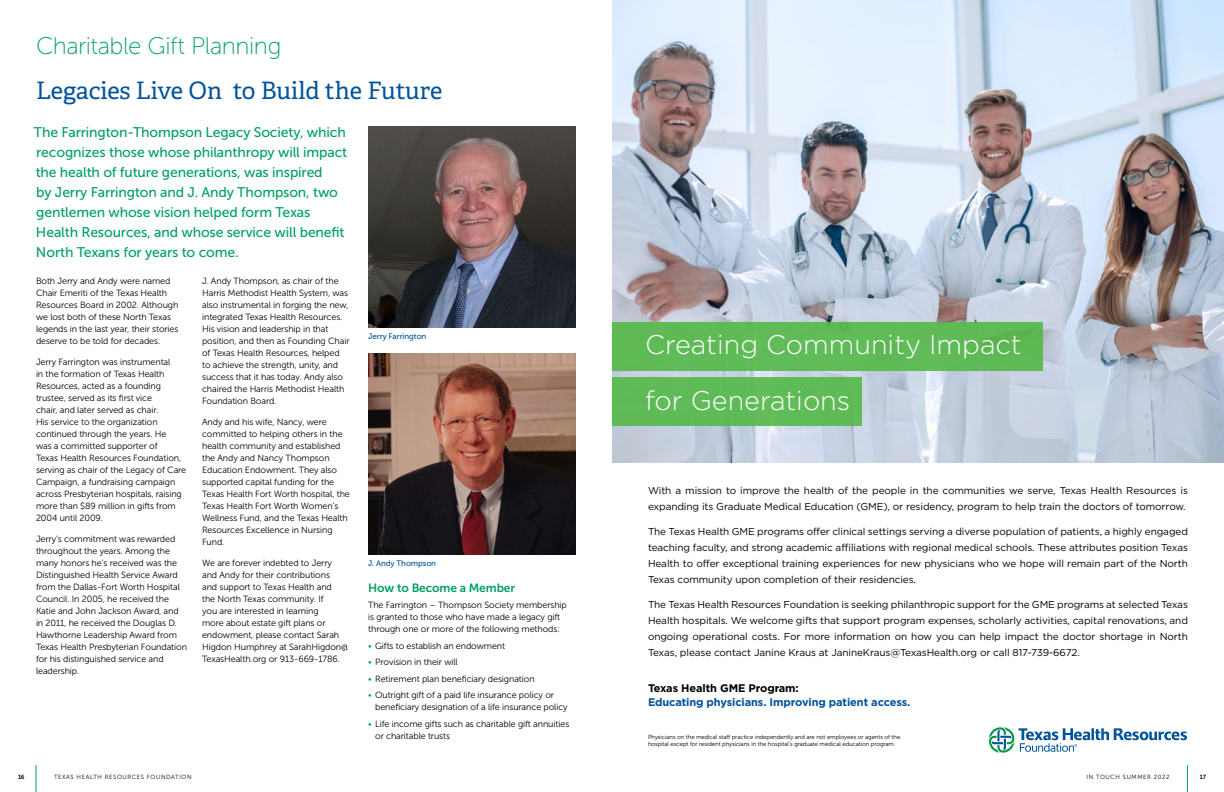
<style>
.page{position:relative;width:1224px;height:792px;background:#fff}
.page>*{position:absolute;margin:0;border:0;box-sizing:border-box;transform-origin:0 0}
.t1{font:300 27px "Gotham";color:#fff}
.t2{font:24px "Adelle";color:#00539b}
.t3{font:24px "Museo Sans 100";letter-spacing:-.02em;color:#00a160}
.t4{font:14px/20px "Museo Sans 500";letter-spacing:-.01em;color:#00a160}
.t5{font:12px "Museo Sans 700";letter-spacing:-.01em;color:#00a160}
.t6{font:700 11px "Gotham";letter-spacing:-.01em;color:#00539b}
.t7{font:700 11px "Gotham";letter-spacing:-.01em;color:#000}
.t8{font:10px/16px "Gotham";letter-spacing:-.01em;color:#000;text-align:justify}
.t9{font:9px/12px "Museo Sans 300";letter-spacing:-.01em;color:#000}
.t10{font:8px "Museo Sans 500";letter-spacing:-.01em;color:#00539b}
.t11{font:6px/7px "Museo Sans 300";letter-spacing:-.01em;color:#000}
.t12{font:6px "Museo Sans 300";letter-spacing:.1em;color:#000}
.t13{font:6px "Museo Sans 700";color:#000}
.s1{color:#00a160}
</style>
<div class="page">
<svg style="left:36px;top:765px;width:1px;height:27px"></svg>
<img style="left:368px;top:126px;width:208px;height:202px">
<img style="left:368px;top:353px;width:208px;height:202px">
<svg style="left:1187px;top:765px;width:1px;height:27px"></svg>
<img style="left:612px;top:0;width:612px;height:463px">
<div style="left:612px;top:377px;width:250px;height:49px;background:#5fbb57"></div>
<div style="left:612px;top:322px;width:430px;height:48px;background:#5fbb57"></div>
<svg style="left:989px;top:727px;width:198px;height:26px"></svg>
<h2 class="t3" style="left:36px;top:33px;width:247px">Charitable Gift Planning</h2>
<h2 class="t2" style="left:36px;top:73px;width:408px">Legacies Live On to Build the Future</h2>
<p class="t4" style="left:34px;top:122px;width:315px">The Farrington-Thompson Legacy Society, which recognizes those whose philanthropy will impact the health of future generations, was inspired<br>by Jerry Farrington and J. Andy Thompson, two gentlemen whose vision helped form Texas Health Resources, and whose service will benefit North Texans for years to come.</p>
<p class="t9" style="left:36px;top:275px;width:144px">Both Jerry and Andy were named Chair Emeriti of the Texas Health Resources Board in 2002. Although we lost both of these North Texas legends in the last year, their stories deserve to be told for decades.</p>
<p class="t9" style="left:36px;top:356px;width:152px">Jerry Farrington was instrumental<br>in the formation of Texas Health<br>Resources, acted as a founding trustee, served as its first vice<br>chair, and later served as chair.<br>His service to the organization continued through the years. He<br>was a committed supporter of<br>Texas Health Resources Foundation, serving as chair of the Legacy of Care<br>Campaign, a fundraising campaign across Presbyterian hospitals, raising more than $89 million in gifts from<br>2004 until 2009.</p>
<p class="t9" style="left:36px;top:533px;width:153px">Jerry’s commitment was rewarded throughout the years. Among the many honors he’s received was the<br>Distinguished Health Service Award from the Dallas-Fort Worth Hospital<br>Council. In 2005, he received the<br>Katie and John Jackson Award, and in 2011, he received the Douglas D.<br>Hawthorne Leadership Award from<br>Texas Health Presbyterian Foundation for his distinguished service and leadership.</p>
<p class="t9" style="left:202px;top:275px;width:149px">J. Andy Thompson, as chair of the Harris Methodist Health System, was also instrumental in forging the new, integrated Texas Health Resources.<br>His vision and leadership in that position, and then as Founding Chair of Texas Health Resources, helped to achieve the strength, unity, and success that it has today. Andy also chaired the Harris Methodist Health Foundation Board.</p>
<p class="t9" style="left:202px;top:416px;width:149px">Andy and his wife, Nancy, were committed to helping others in the health community and established the Andy and Nancy Thompson<br>Education Endowment. They also supported capital funding for the<br>Texas Health Fort Worth hospital, the<br>Texas Health Fort Worth Women’s<br>Wellness Fund, and the Texas Health<br>Resources Excellence in Nursing<br>Fund.</p>
<p class="t9" style="left:202px;top:557px;width:148px">We are forever indebted to Jerry and Andy for their contributions<br>and support to Texas Health and<br>the North Texas community. If<br>you are interested in learning<br>more about estate gift plans or endowment, please contact Sarah<br>Higdon Humphrey at SarahHigdon@<br>TexasHealth.org or 913-669-1786.</p>
<p class="t13" style="left:18px;top:773px;width:8px">16</p>
<p class="t12" style="left:54px;top:773px;width:139px">TEXAS HEALTH RESOURCES FOUNDATION</p>
<p class="t10" style="left:368px;top:331px;width:60px">Jerry Farrington</p>
<p class="t10" style="left:368px;top:558px;width:69px">J. Andy Thompson</p>
<h3 class="t5" style="left:368px;top:581px;width:148px">How to Become a Member</h3>
<p class="t9" style="left:368px;top:599px;width:200px">The Farrington – Thompson Society membership is granted to those who have made a legacy gift through one or more of the following methods:</p>
<p class="t9" style="left:368px;top:640px;width:138px"><span class="s1">•</span> Gifts to establish an endowment</p>
<p class="t9" style="left:368px;top:656px;width:91px"><span class="s1">•</span> Provision in their will</p>
<p class="t9" style="left:368px;top:673px;width:168px"><span class="s1">•</span> Retirement plan beneficiary designation</p>
<p class="t9" style="left:375px;top:689px;width:194px;text-indent:-7px"><span class="s1">•</span> Outright gift of a paid life insurance policy or beneficiary designation of a life insurance policy</p>
<p class="t9" style="left:375px;top:718px;width:196px;text-indent:-7px"><span class="s1">•</span> Life income gifts such as charitable gift annuities or charitable trusts</p>
<h1 class="t1" style="left:645px;top:328px;width:378px">Creating Community Impact</h1>
<h1 class="t1" style="left:645px;top:383px;width:207px">for Generations</h1>
<p class="t8" style="left:648px;top:483px;width:542px">With a mission to improve the health of the people in the communities we serve, Texas Health Resources is expanding its Graduate Medical Education (GME), or residency, program to help train the doctors of tomorrow.</p>
<p class="t8" style="left:648px;top:524px;width:542px">The Texas Health GME programs offer clinical settings serving a diverse population of patients, a highly engaged teaching faculty, and strong academic affiliations with regional medical schools. These attributes position Texas Health to offer exceptional training experiences for new physicians who we hope will remain part of the North Texas community upon completion of their residencies.</p>
<p class="t8" style="left:648px;top:597px;width:542px">The Texas Health Resources Foundation is seeking philanthropic support for the GME programs at selected Texas Health hospitals. We welcome gifts that support program expenses, scholarly activities, capital renovations, and ongoing operational costs. For more information on how you can help impact the doctor shortage in North Texas, please contact Janine Kraus at JanineKraus@TexasHealth.org or call 817-739-6672.</p>
<p class="t7" style="left:648px;top:681px;width:152px">Texas Health GME Program:</p>
<p class="t6" style="left:648px;top:695px;width:264px">Educating physicians. Improving patient access.</p>
<p class="t11" style="left:648px;top:734px;width:254px">Physicians on the medical staff practice independently and are not employees or agents of the hospital except for resident physicians in the hospital’s graduate medical education program.</p>
<p class="t12" style="left:1086px;top:773px;width:84px">IN TOUCH SUMMER 2022</p>
<p class="t13" style="left:1200px;top:773px;width:8px">17</p>
</div>
